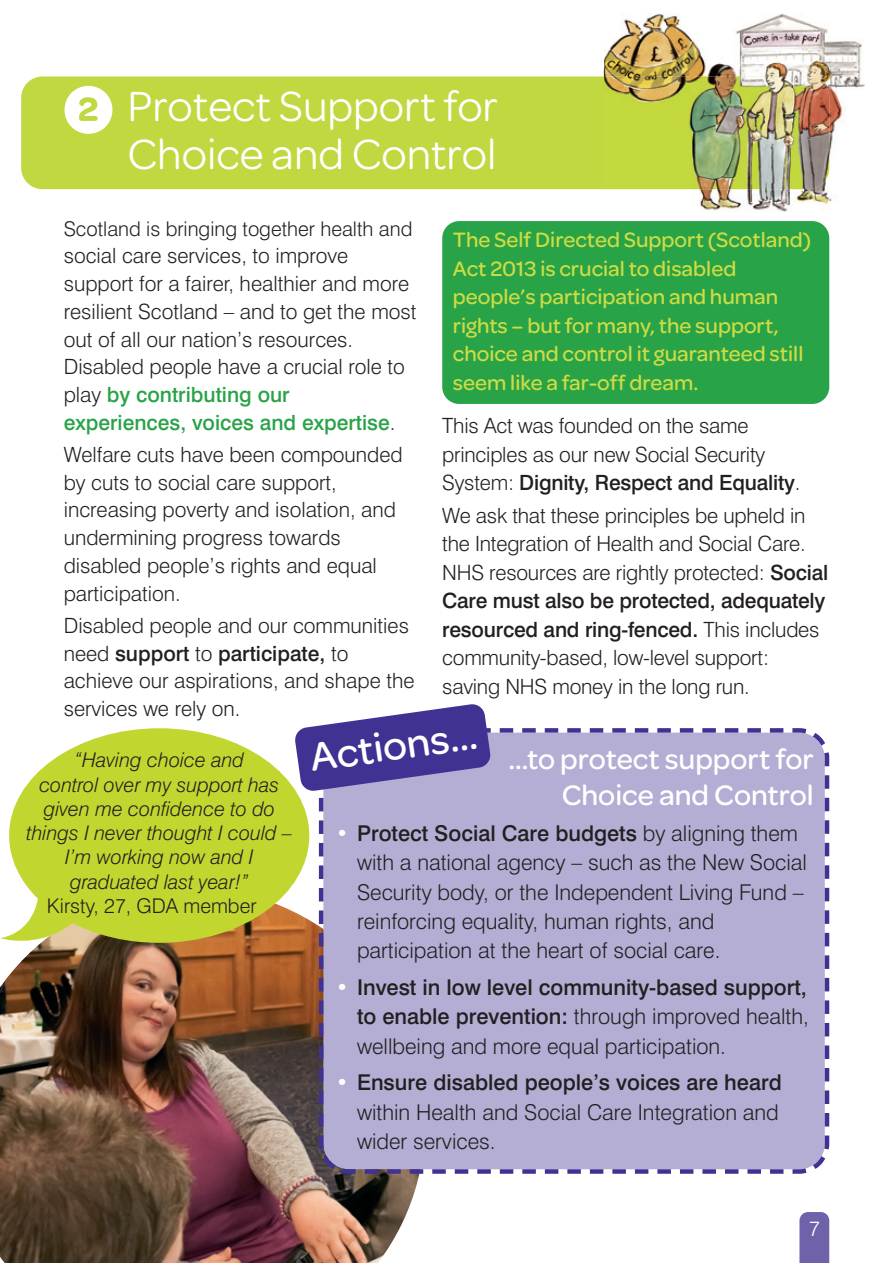
<style>
.page{position:relative;width:893px;height:1263px;background:#fff}
.page>*{position:absolute;margin:0;border:0;box-sizing:border-box;transform-origin:0 0}
.t1{font:600 66px "Omnes Girl Scouts";color:#fff}
.t2{font:45px/48px "Omnes Girl Scouts";color:#fff}
.t3{font:500 42px "Omnes Girl Scouts";color:#fff}
.t4{font:500 30px/36px "Omnes Girl Scouts";color:#fff;text-align:right}
.t5{font:500 22.2px/28.5px "Omnes Girl Scouts";color:#cddc44}
.t6{font:300 21.75px/29.2px "Swiss 721 BT";color:#231f20}
.t7{font:500 21.75px/29.2px "Swiss 721 BT";color:#231f20;text-align:justify}
.t8{font:300 21px/27.8px "Swiss 721 BT";color:#231f20}
.t9{font:300 21px "Swiss 721 BT";color:#fff}
.t10{font:italic 300 20.25px/24.3px "Swiss 721 BT";color:#231f20;text-align:center}
.t11{font:300 20.25px "Swiss 721 BT";color:#231f20}
.s1{font-weight:500;color:#29a347}
.s2{font-weight:500}
.s3{font-weight:700;color:#fff}
.s4{font-weight:300}
</style>
<div class="page">
<div style="left:21px;top:76px;width:808px;height:113px;background:#c1d840;border-radius:21px"></div>
<img style="left:0;top:920px;width:419px;height:343px">
<div style="left:799px;top:1212px;width:30px;height:51px;background:#6f62ab"></div>
<div style="left:442px;top:221px;width:387px;height:183px;background:#29a347;border-radius:17px"></div>
<svg style="left:317px;top:728px;width:513px;height:448px;background:#b2aacf"></svg>
<svg style="left:337px;top:1165px;width:23px;height:11px"></svg>
<svg style="left:304px;top:704px;width:187px;height:87px;background:#6a60ab"></svg>
<svg style="left:0;top:728px;width:309px;height:215px;fill:#c1d72f"></svg>
<img style="left:604px;top:13px;width:261px;height:199px">
<img style="left:808px;top:76px;width:21px;height:113px">
<h1 class="t1" style="left:64px;top:85px;width:51px">2</h1>
<h2 class="t2" style="left:127px;top:86px;width:372px">Protect Support for<br>Choice and Control</h2>
<p class="t11" style="left:64px;top:221px;width:350px">Scotland is bringing together health and</p>
<p class="t8" style="left:64px;top:244px;width:354px">social care services, to improve support for a fairer, healthier and more resilient Scotland – and to get the most out of all our nation’s resources.<br>Disabled people have a crucial role to play <span class="s1">by contributing our experiences, voices and expertise</span>.</p>
<p class="t8" style="left:64px;top:443px;width:340px">Welfare cuts have been compounded by cuts to social care support, increasing poverty and isolation, and undermining progress towards disabled people’s rights and equal participation.</p>
<p class="t8" style="left:64px;top:613px;width:352px">Disabled people and our communities need <span class="s2">support</span> to <span class="s2">participate,</span> to achieve our aspirations, and shape the services we rely on.</p>
<p class="t5" style="left:453px;top:228px;width:360px">The Self Directed Support (Scotland)<br>Act 2013 is crucial to disabled people’s participation and human rights – but for many, the support, choice and control it guaranteed still seem like a far-off dream.</p>
<p class="t8" style="left:442px;top:413px;width:360px;line-height:28.5px">This Act was founded on the same principles as our new Social Security<br>System: <span class="s2">Dignity, Respect and Equality</span>.</p>
<p class="t8" style="left:442px;top:503px;width:388px;line-height:28.5px">We ask that these principles be upheld in the Integration of Health and Social Care.<br>NHS resources are rightly protected: <span class="s2">Social Care must also be protected, adequately resourced and ring-fenced.</span> This includes community-based, low-level support: saving NHS money in the long run.</p>
<p class="t10" style="left:27px;top:750px;width:267px">“Having choice and<br>control over my support has given me confidence to do things I never thought I could –<br>I’m working now and I graduated last year!”</p>
<p class="t11" style="left:47px;top:898px;width:211px">Kirsty, 27, GDA member</p>
<h3 class="t3" style="left:308px;top:744px;width:170px;rotate:-8deg">Actions…</h3>
<h3 class="t4" style="left:508px;top:745px;width:307px">…to protect support for<br>Choice and Control</h3>
<p class="t6" style="left:357px;top:821px;width:451px;text-indent:-21px"><span class="s3">•</span> <span class="s2">Protect Social Care budgets</span> by aligning them with a national agency – such as the New Social Security body, or the Independent Living Fund – reinforcing equality, human rights, and participation at the heart of social care.</p>
<p class="t7" style="left:357px;top:975px;width:453px;text-indent:-21px"><span class="s3">•</span> Invest in low level community-based support, to enable prevention: <span class="s4">through improved health, wellbeing and more equal participation.</span></p>
<p class="t6" style="left:357px;top:1070px;width:426px;text-indent:-21px"><span class="s3">•</span> <span class="s2">Ensure disabled people’s voices are heard </span>within Health and Social Care Integration and wider services.</p>
<p class="t9" style="left:809px;top:1220px;width:13px">7</p>
</div>
